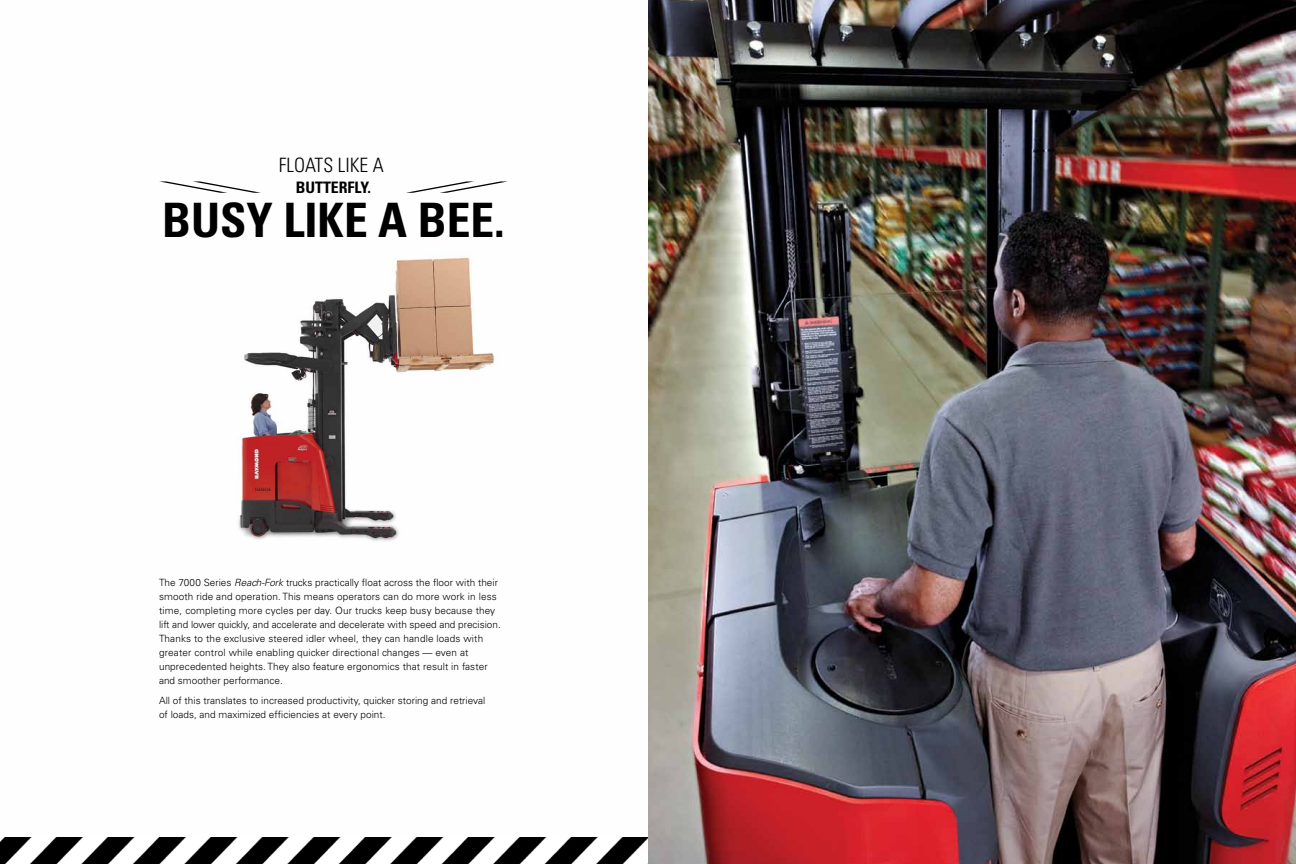
<style>
.page{position:relative;width:1296px;height:864px;background:#fff}
.page>*{position:absolute;margin:0;border:0;box-sizing:border-box;transform-origin:0 0}
.t1{font:700 condensed 47.4px "Univers";color:#000}
.t2{font:300 condensed 19.8px "Univers";color:#000}
.t3{font:700 condensed 15.8px "Univers";color:#000}
.t4{font:300 10px/14px "Univers";color:#000}
.s1{font-style:italic}
</style>
<div class="page">
<img style="left:238px;top:0;width:1058px;height:837px">
<svg style="left:159px;top:181px;width:102px;height:12px"></svg>
<svg style="left:406px;top:181px;width:102px;height:12px"></svg>
<img style="left:0;top:837px;width:1296px;height:27px">
<h2 class="t2" style="left:279px;top:153px;width:107px">FLOATS LIKE A</h2>
<h3 class="t3" style="left:296px;top:178px;width:77px">BUTTERFLY.</h3>
<h1 class="t1" style="left:162px;top:191px;width:344px">BUSY LIKE A BEE.</h1>
<p class="t4" style="left:159px;top:575px;width:343px">The 7000 Series <span class="s1">Reach-Fork</span> trucks practically float across the floor with their smooth ride and operation. This means operators can do more work in less time, completing more cycles per day. Our trucks keep busy because they lift and lower quickly, and accelerate and decelerate with speed and precision.<br>Thanks to the exclusive steered idler wheel, they can handle loads with greater control while enabling quicker directional changes — even at unprecedented heights. They also feature ergonomics that result in faster and smoother performance.</p>
<p class="t4" style="left:159px;top:693px;width:328px">All of this translates to increased productivity, quicker storing and retrieval of loads, and maximized efficiencies at every point.</p>
</div>
